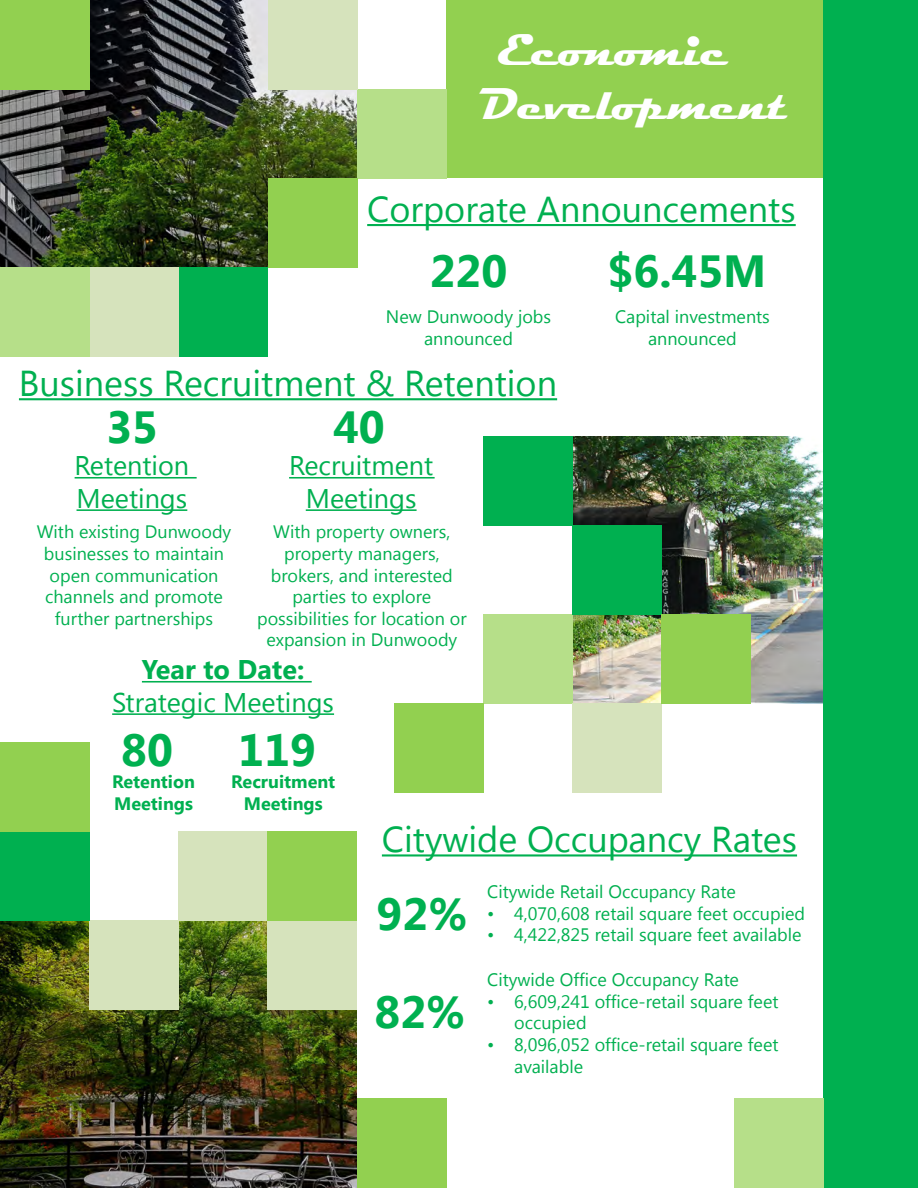
<style>
.page{position:relative;width:918px;height:1188px;background:#fff}
.page>*{position:absolute;margin:0;border:0;box-sizing:border-box;transform-origin:0 0}
.t1{font:700 45px "Segoe UI";color:#00b050}
.t2{font:700 45px/54px "Magneto";color:#fff}
.t3{font:36px "Segoe UI";color:#00b050}
.t4{font:27px/32.4px "Segoe UI";color:#00b050}
.t5{font:700 27px "Segoe UI";color:#00b050}
.t6{font:18px/21.6px "Segoe UI";color:#00b050;text-align:center}
.t7{font:700 18px/21.6px "Segoe UI";color:#00b050}
</style>
<div class="page">
<div style="left:446px;top:0;width:383px;height:178px;background:#92d050"></div>
<img style="left:0;top:0;width:357px;height:268px">
<div style="left:357px;top:89px;width:89px;height:89px;background:#b6df89"></div>
<div style="left:268px;top:178px;width:89px;height:90px;background:#92d050"></div>
<div style="left:179px;top:268px;width:89px;height:89px;background:#00b050"></div>
<div style="left:268px;top:0;width:89px;height:89px;background:#d6e3bc"></div>
<div style="left:0;top:0;width:89px;height:89px;background:#92d050"></div>
<img style="left:572px;top:436px;width:252px;height:267px">
<div style="left:824px;top:0;width:94px;height:1188px;background:#00b050"></div>
<div style="left:483px;top:614px;width:89px;height:89px;background:#b6df89"></div>
<div style="left:572px;top:525px;width:89px;height:89px;background:#00b050"></div>
<div style="left:572px;top:703px;width:89px;height:90px;background:#d6e3bc"></div>
<div style="left:661px;top:614px;width:89px;height:89px;background:#92d050"></div>
<div style="left:483px;top:436px;width:89px;height:89px;background:#00b050"></div>
<div style="left:394px;top:703px;width:89px;height:90px;background:#92d050"></div>
<img style="left:0;top:921px;width:357px;height:267px">
<div style="left:268px;top:920px;width:89px;height:90px;background:#d6e3bc"></div>
<div style="left:179px;top:831px;width:89px;height:89px;background:#d6e3bc"></div>
<div style="left:89px;top:920px;width:90px;height:90px;background:#d6e3bc"></div>
<div style="left:268px;top:831px;width:89px;height:89px;background:#92d050"></div>
<div style="left:357px;top:1099px;width:89px;height:89px;background:#92d050"></div>
<hr style="left:19px;top:398px;width:538px;height:2px;background:#00b050">
<hr style="left:367px;top:224px;width:429px;height:2px;background:#00b050">
<hr style="left:382px;top:854px;width:415px;height:3px;background:#00b050">
<hr style="left:142px;top:681px;width:170px;height:2px;background:#00b050">
<hr style="left:112px;top:713px;width:222px;height:2px;background:#00b050">
<hr style="left:75px;top:477px;width:122px;height:2px;background:#00b050">
<hr style="left:77px;top:509px;width:110px;height:2px;background:#00b050">
<hr style="left:289px;top:477px;width:146px;height:2px;background:#00b050">
<hr style="left:306px;top:509px;width:111px;height:2px;background:#00b050">
<div style="left:89px;top:268px;width:89px;height:89px;background:#d6e3bc"></div>
<div style="left:0;top:268px;width:89px;height:89px;background:#b6df89"></div>
<div style="left:0;top:832px;width:89px;height:89px;background:#00b050"></div>
<div style="left:0;top:742px;width:89px;height:90px;background:#92d050"></div>
<div style="left:734px;top:1099px;width:90px;height:89px;background:#b6df89"></div>
<p class="t2" style="left:479px;top:24px;width:310px;text-indent:18px">Economic<br>Development</p>
<p class="t3" style="left:367px;top:184px;width:430px">Corporate Announcements</p>
<p class="t1" style="left:430px;top:239px;width:79px">220</p>
<p class="t1" style="left:608px;top:239px;width:160px">$6.45M</p>
<p class="t6" style="left:615px;top:305px;width:156px">Capital investments announced</p>
<p class="t6" style="left:386px;top:305px;width:167px">New Dunwoody jobs announced</p>
<p class="t3" style="left:19px;top:358px;width:540px">Business Recruitment &amp; Retention</p>
<p class="t1" style="left:106px;top:395px;width:53px">35</p>
<p class="t1" style="left:333px;top:395px;width:53px">40</p>
<p class="t4" style="left:75px;top:448px;width:116px">Retention<br>Meetings</p>
<p class="t4" style="left:289px;top:448px;width:146px;text-align:center">Recruitment<br>Meetings</p>
<p class="t6" style="left:37px;top:520px;width:196px">With existing Dunwoody businesses to maintain open communication channels and promote further partnerships</p>
<p class="t6" style="left:257px;top:520px;width:211px">With property owners, property managers, brokers, and interested parties to explore possibilities for location or expansion in Dunwoody</p>
<p class="t5" style="left:142px;top:651px;width:164px">Year to Date:</p>
<p class="t4" style="left:112px;top:685px;width:223px">Strategic Meetings</p>
<p class="t1" style="left:121px;top:718px;width:53px">80</p>
<p class="t1" style="left:238px;top:718px;width:79px">119</p>
<p class="t7" style="left:112px;top:770px;width:84px">Retention<br>Meetings</p>
<p class="t7" style="left:231px;top:770px;width:106px;text-align:center">Recruitment<br>Meetings</p>
<p class="t3" style="left:382px;top:815px;width:417px">Citywide Occupancy Rates</p>
<p class="t6" style="left:487px;top:880px;width:250px">Citywide Retail Occupancy Rate</p>
<p class="t6" style="left:487px;top:902px;width:319px">• 4,070,608 retail square feet occupied</p>
<p class="t6" style="left:487px;top:923px;width:316px">• 4,422,825 retail square feet available</p>
<p class="t6" style="left:487px;top:968px;width:253px">Citywide Office Occupancy Rate</p>
<p class="t6" style="left:514px;top:990px;width:266px;text-align:left;text-indent:-27px">• 6,609,241 office-retail square feet occupied</p>
<p class="t6" style="left:514px;top:1033px;width:266px;text-align:left;text-indent:-27px">• 8,096,052 office-retail square feet available</p>
<p class="t1" style="left:377px;top:882px;width:92px">92%</p>
<p class="t1" style="left:375px;top:980px;width:92px">82%</p>
</div>
